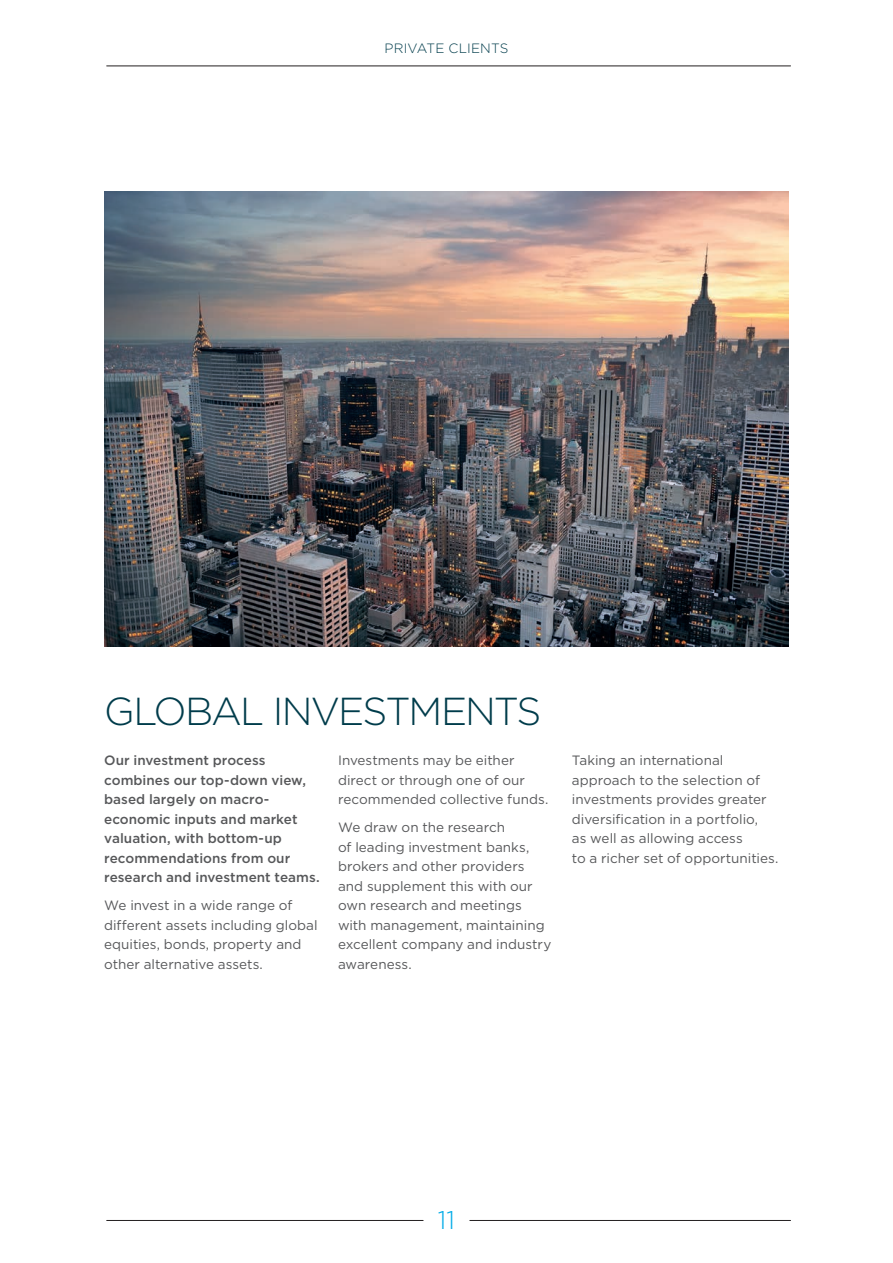
<style>
.page{position:relative;width:893px;height:1263px;background:#fff}
.page>*{position:absolute;margin:0;border:0;box-sizing:border-box;transform-origin:0 0}
.t1{font:300 39px "Gotham";letter-spacing:-.05em;color:#003c4b}
.t2{font:300 25.5px "Gotham";color:#00abe7}
.t3{font:13.5px/19.5px "Gotham";color:#57585a}
.t4{font:500 13.5px/19.5px "Gotham";letter-spacing:.005em;color:#57585a}
.t5{font:300 13.5px "Gotham";letter-spacing:.01em;color:#003c4b}
</style>
<div class="page">
<hr style="left:107px;top:1220px;width:316px;height:1px;background:#231f20">
<hr style="left:470px;top:1220px;width:320px;height:1px;background:#231f20">
<hr style="left:107px;top:66px;width:683px;height:1px;background:#231f20">
<img style="left:104px;top:191px;width:685px;height:455px">
<p class="t5" style="left:385px;top:40px;width:125px">PRIVATE CLIENTS</p>
<h1 class="t1" style="left:104px;top:686px;width:439px">GLOBAL INVESTMENTS</h1>
<p class="t4" style="left:104px;top:751px;width:217px">Our investment process combines our top-down view, based largely on macro&shy;economic inputs and market valuation, with bottom-up recommendations from our research and investment teams.</p>
<p class="t3" style="left:104px;top:896px;width:215px">We invest in a wide range of different assets including global equities, bonds, property and other alternative assets.</p>
<p class="t3" style="left:338px;top:751px;width:212px">Investments may be either direct or through one of our recommended collective funds.</p>
<p class="t3" style="left:338px;top:818px;width:215px">We draw on the research<br>of leading investment banks, brokers and other providers and supplement this with our own research and meetings with management, maintaining excellent company and industry awareness.</p>
<p class="t3" style="left:572px;top:750px;width:208px">Taking an international approach to the selection of investments provides greater diversification in a portfolio,<br>as well as allowing access<br>to a richer set of opportunities.</p>
<h2 class="t2" style="left:438px;top:1203px;width:19px">11</h2>
</div>
